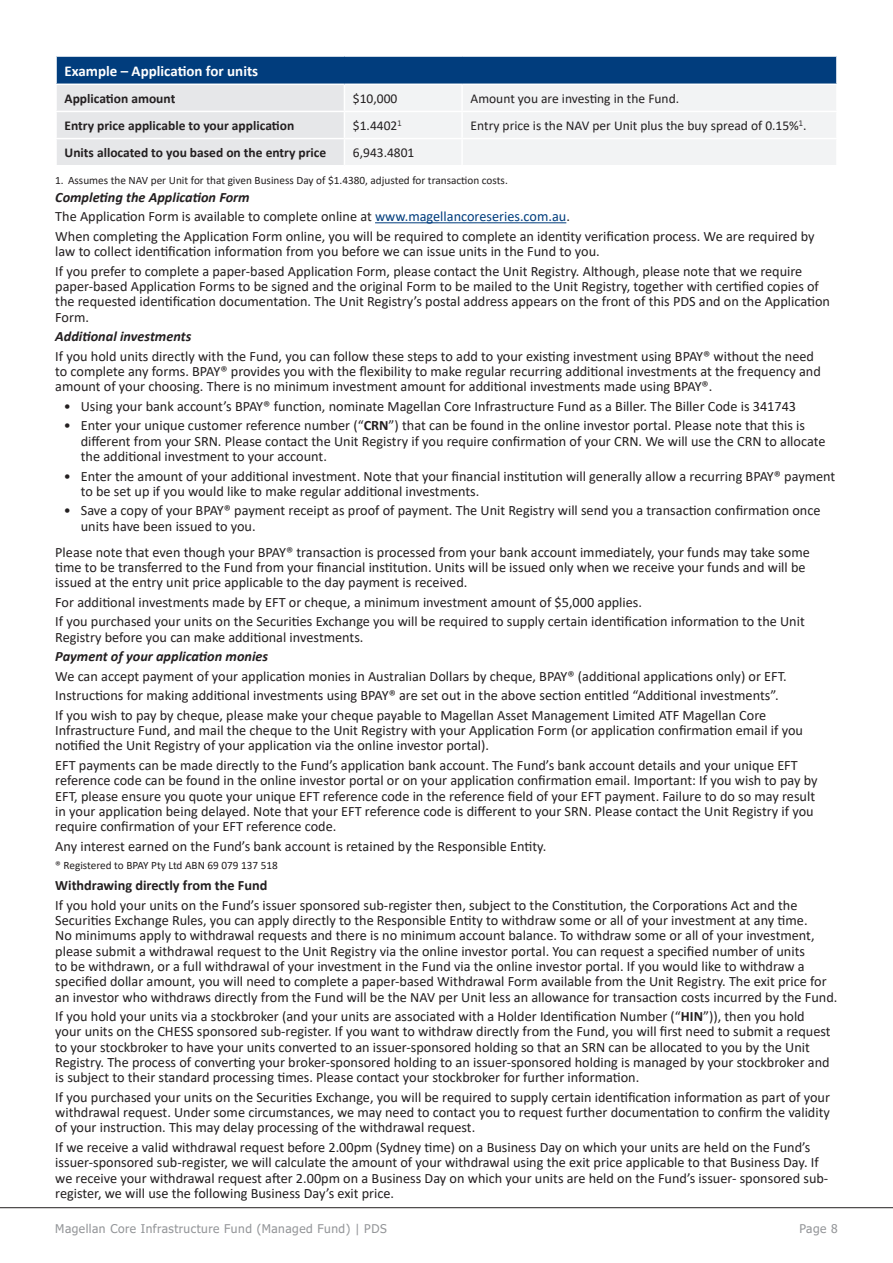
<style>
.page{position:relative;width:893px;height:1263px;background:#fff}
.page>*{position:absolute;margin:0;border:0;box-sizing:border-box;transform-origin:0 0}
.Table_heading{font:700 15px "Calibri";color:#fff}
.Body_Text{font:14.25px/15.3px "Calibri";color:#231f20}
.Body_Text-2{font:italic 700 14.25px "Calibri";color:#231f20}
.Body_text_bold{font:700 14.25px "Calibri";color:#231f20}
.Body_text_bold-2{font:italic 700 14.25px "Calibri";color:#231f20}
.Table_text{font:13.5px "Calibri";color:#231f20}
.Table_text_heading{font:700 13.5px "Calibri";color:#231f20}
.t1{font:12px "Tahoma";letter-spacing:.04em;color:#939598}
.Footnotes__1{font:11.25px "Calibri";color:#231f20}
.Footmotes__2{font:11.25px "Calibri";color:#231f20}
.s1{color:#013d7d}
.s2{font-weight:700}
</style>
<div class="page">
<hr style="left:0;top:1207px;width:893px;height:1px;background:#231f20">
<hr style="left:375px;top:222px;width:191px;height:1px;background:#013d7d">
<div style="left:56px;top:56px;width:781px;height:28px;background:#013d7d"></div>
<svg style="left:57px;top:85px;width:779px;height:80px"></svg>
<hr style="left:55px;top:111px;width:289px;height:1px;background:#fff">
<hr style="left:344px;top:111px;width:118px;height:1px;background:#fff">
<hr style="left:55px;top:138px;width:289px;height:1px;background:#fff">
<hr style="left:344px;top:138px;width:118px;height:1px;background:#fff">
<hr style="left:461px;top:85px;width:2px;height:26px;background:#fff">
<hr style="left:461px;top:112px;width:2px;height:26px;background:#fff">
<hr style="left:461px;top:139px;width:2px;height:26px;background:#fff">
<hr style="left:55px;top:55px;width:289px;height:2px;background:#fff">
<hr style="left:55px;top:57px;width:2px;height:27px;background:#fff">
<hr style="left:344px;top:55px;width:118px;height:2px;background:#fff">
<hr style="left:462px;top:55px;width:376px;height:2px;background:#fff">
<hr style="left:836px;top:57px;width:2px;height:27px;background:#fff">
<p class="Table_heading" style="left:65px;top:60px;width:195px">Example – Application for units</p>
<p class="Table_text_heading" style="left:65px;top:89px;width:112px">Application amount</p>
<p class="Table_text" style="left:353px;top:89px;width:46px">$10,000</p>
<p class="Table_text" style="left:471px;top:89px;width:210px">Amount you are investing in the Fund.</p>
<p class="Table_text_heading" style="left:65px;top:116px;width:231px">Entry price applicable to your application</p>
<p class="Table_text" style="left:353px;top:116px;width:50px">$1.4402<sup>1</sup></p>
<p class="Table_text" style="left:471px;top:116px;width:337px">Entry price is the NAV per Unit plus the buy spread of 0.15%<sup>1</sup>.</p>
<p class="Table_text_heading" style="left:65px;top:143px;width:263px">Units allocated to you based on the entry price</p>
<p class="Table_text" style="left:353px;top:143px;width:63px">6,943.4801</p>
<p class="Footnotes__1" style="left:55px;top:173px;width:454px">1. Assumes the NAV per Unit for that given Business Day of $1.4380, adjusted for transaction costs.</p>
<p class="Body_text_bold-2" style="left:55px;top:187px;width:196px">Completing the Application Form</p>
<p class="Body_Text" style="left:55px;top:208px;width:516px">The Application Form is available to complete online at <span class="s1">www.magellancoreseries.com.au</span>.</p>
<p class="Body_Text" style="left:55px;top:228px;width:761px">When completing the Application Form online, you will be required to complete an identity verification process. We are required by law to collect identification information from you before we can issue units in the Fund to you.</p>
<p class="Body_Text" style="left:55px;top:263px;width:776px">If you prefer to complete a paper-based Application Form, please contact the Unit Registry. Although, please note that we require paper-based Application Forms to be signed and the original Form to be mailed to the Unit Registry, together with certified copies of the requested identification documentation. The Unit Registry’s postal address appears on the front of this PDS and on the Application Form.</p>
<p class="Body_Text-2" style="left:55px;top:326px;width:138px">Additional investments</p>
<p class="Body_Text" style="left:55px;top:348px;width:767px">If you hold units directly with the Fund, you can follow these steps to add to your existing investment using BPAY® without the need to complete any forms. BPAY® provides you with the flexibility to make regular recurring additional investments at the frequency and amount of your choosing. There is no minimum investment amount for additional investments made using BPAY®.</p>
<p class="Body_Text" style="left:64px;top:398px;width:734px">• Using your bank account’s BPAY® function, nominate Magellan Core Infrastructure Fund as a Biller. The Biller Code is 341743</p>
<p class="Body_Text" style="left:81px;top:418px;width:746px;text-indent:-17px">• Enter your unique customer reference number (“<span class="s2">CRN</span>”) that can be found in the online investor portal. Please note that this is different from your SRN. Please contact the Unit Registry if you require confirmation of your CRN. We will use the CRN to allocate the additional investment to your account.</p>
<p class="Body_Text" style="left:81px;top:468px;width:756px;text-indent:-17px">• Enter the amount of your additional investment. Note that your financial institution will generally allow a recurring BPAY® payment to be set up if you would like to make regular additional investments.</p>
<p class="Body_Text" style="left:81px;top:503px;width:741px;text-indent:-17px">• Save a copy of your BPAY® payment receipt as proof of payment. The Unit Registry will send you a transaction confirmation once units have been issued to you.</p>
<p class="Body_Text" style="left:55px;top:544px;width:756px">Please note that even though your BPAY® transaction is processed from your bank account immediately, your funds may take some time to be transferred to the Fund from your financial institution. Units will be issued only when we receive your funds and will be issued at the entry unit price applicable to the day payment is received.</p>
<p class="Body_Text" style="left:55px;top:594px;width:588px">For additional investments made by EFT or cheque, a minimum investment amount of $5,000 applies.</p>
<p class="Body_Text" style="left:55px;top:613px;width:751px">If you purchased your units on the Securities Exchange you will be required to supply certain identification information to the Unit<br>Registry before you can make additional investments.</p>
<p class="Body_Text-2" style="left:55px;top:646px;width:214px">Payment of your application monies</p>
<p class="Body_Text" style="left:55px;top:668px;width:733px">We can accept payment of your application monies in Australian Dollars by cheque, BPAY® (additional applications only) or EFT.</p>
<p class="Body_Text" style="left:55px;top:687px;width:725px">Instructions for making additional investments using BPAY® are set out in the above section entitled “Additional investments”.</p>
<p class="Body_Text" style="left:55px;top:707px;width:749px">If you wish to pay by cheque, please make your cheque payable to Magellan Asset Management Limited ATF Magellan Core<br>Infrastructure Fund, and mail the cheque to the Unit Registry with your Application Form (or application confirmation email if you notified the Unit Registry of your application via the online investor portal).</p>
<p class="Body_Text" style="left:55px;top:757px;width:764px">EFT payments can be made directly to the Fund’s application bank account. The Fund’s bank account details and your unique EFT reference code can be found in the online investor portal or on your application confirmation email. Important: If you wish to pay by EFT, please ensure you quote your unique EFT reference code in the reference field of your EFT payment. Failure to do so may result in your application being delayed. Note that your EFT reference code is different to your SRN. Please contact the Unit Registry if you require confirmation of your EFT reference code.</p>
<p class="Body_Text" style="left:55px;top:838px;width:492px">Any interest earned on the Fund’s bank account is retained by the Responsible Entity.</p>
<p class="Footmotes__2" style="left:55px;top:857px;width:224px">® Registered to BPAY Pty Ltd ABN 69 079 137 518</p>
<p class="Body_text_bold" style="left:55px;top:875px;width:214px">Withdrawing directly from the Fund</p>
<p class="Body_Text" style="left:55px;top:897px;width:784px">If you hold your units on the Fund’s issuer sponsored sub-register then, subject to the Constitution, the Corporations Act and the Securities Exchange Rules, you can apply directly to the Responsible Entity to withdraw some or all of your investment at any time.<br>No minimums apply to withdrawal requests and there is no minimum account balance. To withdraw some or all of your investment, please submit a withdrawal request to the Unit Registry via the online investor portal. You can request a specified number of units<br>to be withdrawn, or a full withdrawal of your investment in the Fund via the online investor portal. If you would like to withdraw a specified dollar amount, you will need to complete a paper-based Withdrawal Form available from the Unit Registry. The exit price for an investor who withdraws directly from the Fund will be the NAV per Unit less an allowance for transaction costs incurred by the Fund.</p>
<p class="Body_Text" style="left:55px;top:1008px;width:777px">If you hold your units via a stockbroker (and your units are associated with a Holder Identification Number (“<span class="s2">HIN</span>”)), then you hold your units on the CHESS sponsored sub-register. If you want to withdraw directly from the Fund, you will first need to submit a request to your stockbroker to have your units converted to an issuer-sponsored holding so that an SRN can be allocated to you by the Unit Registry. The process of converting your broker-sponsored holding to an issuer-sponsored holding is managed by your stockbroker and is subject to their standard processing times. Please contact your stockbroker for further information.</p>
<p class="Body_Text" style="left:55px;top:1089px;width:776px;text-align:justify">If you purchased your units on the Securities Exchange, you will be required to supply certain identification information as part of your withdrawal request. Under some circumstances, we may need to contact you to request further documentation to confirm the validity of your instruction. This may delay processing of the withdrawal request.</p>
<p class="Body_Text" style="left:55px;top:1139px;width:774px">If we receive a valid withdrawal request before 2.00pm (Sydney time) on a Business Day on which your units are held on the Fund’s issuer-sponsored sub-register, we will calculate the amount of your withdrawal using the exit price applicable to that Business Day. If we receive your withdrawal request after 2.00pm on a Business Day on which your units are held on the Fund’s issuer- sponsored sub&shy;register, we will use the following Business Day’s exit price.</p>
<p class="t1" style="left:55px;top:1221px;width:333px">Magellan Core Infrastructure Fund (Managed Fund) | PDS</p>
<p class="t1" style="left:799px;top:1221px;width:40px">Page 8</p>
</div>
